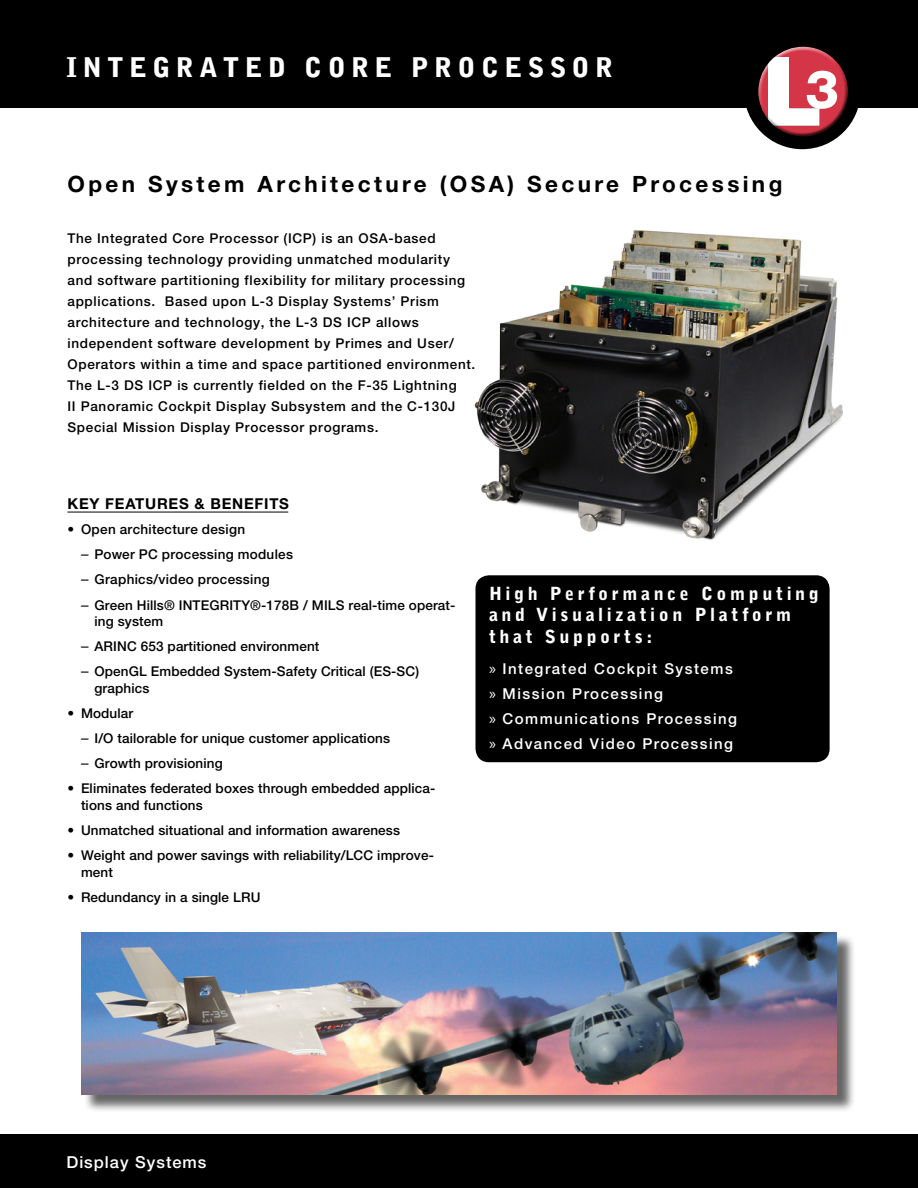
<style>
.page{position:relative;width:918px;height:1188px;background:#fff}
.page>*{position:absolute;margin:0;border:0;box-sizing:border-box;transform-origin:0 0}
.t1{font:900 27px "Bell Gothic Std";letter-spacing:.2em;color:#fff}
.Product_Description{font:700 22.5px "Helvetica Neue LT Std";letter-spacing:.15em;color:#000}
.t2{font:900 18px/21.6px "Bell Gothic Std";letter-spacing:.2em;color:#fff}
.t3{font:500 16.5px "Helvetica Neue LT Std";letter-spacing:.06em;color:#fff}
.t4{font:500 15px "Helvetica Neue LT Std";letter-spacing:.1em;color:#fff}
.Paragraph_header{font:700 15px "Helvetica Neue LT Std";letter-spacing:.05em;color:#000}
.bullets{font:500 13.5px/16.5px "Helvetica Neue LT Std";letter-spacing:.01em;color:#000}
.Paragraph_text{font:500 13.5px/21px "Helvetica Neue LT Std";letter-spacing:.05em;color:#000}
.s1{font-family:"Helvetica";font-weight:400}
.s2{font-family:"Myriad Pro";font-weight:400;font-size:16.5px}
</style>
<div class="page">
<div style="left:0;top:0;width:918px;height:108px;background:#000"></div>
<div style="left:744px;top:33px;width:117px;height:116px;background:#000;border-radius:50%"></div>
<div style="left:757px;top:47px;width:88px;height:82px;background:#fff;opacity:.75"></div>
<div style="left:759px;top:54px;width:90px;height:84px;background:#000;opacity:.75"></div>
<div style="left:0;top:1134px;width:918px;height:54px;background:#000"></div>
<hr style="left:68px;top:512px;width:220px;height:1px;background:#000">
<img style="left:475px;top:230px;width:368px;height:310px">
<div style="left:476px;top:575px;width:354px;height:187px;background:#000;border-radius:14px"></div>
<div style="left:83px;top:934px;width:772px;height:179px;background:#000;opacity:.6"></div>
<img style="left:81px;top:932px;width:756px;height:162px">
<p class="t1" style="left:66px;top:52px;width:548px">INTEGRATED CORE PROCESSOR</p>
<p class="Product_Description" style="left:68px;top:170px;width:716px">Open System Architecture (OSA) Secure Processing</p>
<p class="Paragraph_text" style="left:68px;top:228px;width:409px">The Integrated Core Processor (ICP) is an OSA-based processing technology providing unmatched modularity and software partitioning flexibility for military processing applications. Based upon L-3 Display Systems’ Prism architecture and technology, the L-3 DS ICP allows independent software development by Primes and User/ Operators within a time and space partitioned environment.<br>The L-3 DS ICP is currently fielded on the F-35 Lightning<br>II Panoramic Cockpit Display Subsystem and the C-130J Special Mission Display Processor programs.</p>
<p class="Paragraph_header" style="left:68px;top:494px;width:223px">KEY FEATURES &amp; BENEFITS</p>
<p class="bullets" style="left:68px;top:521px;width:179px">• Open architecture design</p>
<p class="bullets" style="left:81px;top:546px;width:214px"><span class="s1">–</span> Power PC processing modules</p>
<p class="bullets" style="left:81px;top:571px;width:190px"><span class="s1">–</span> Graphics/video processing</p>
<p class="bullets" style="left:94px;top:596px;width:362px;text-indent:-14px"><span class="s1">–</span> Green Hills® INTEGRITY®-178B / MILS real-time operat&shy;ing system</p>
<p class="bullets" style="left:81px;top:638px;width:240px"><span class="s1">–</span> ARINC 653 partitioned environment</p>
<p class="bullets" style="left:94px;top:663px;width:326px;text-indent:-14px"><span class="s1">–</span> OpenGL Embedded System-Safety Critical (ES-SC) graphics</p>
<p class="bullets" style="left:68px;top:705px;width:67px">• Modular</p>
<p class="bullets" style="left:81px;top:730px;width:311px"><span class="s1">–</span> I/O tailorable for unique customer applications</p>
<p class="bullets" style="left:81px;top:755px;width:143px"><span class="s1">–</span> Growth provisioning</p>
<p class="bullets" style="left:81px;top:780px;width:356px;text-indent:-14px">• Eliminates federated boxes through embedded applica&shy;tions and functions</p>
<p class="bullets" style="left:68px;top:822px;width:334px">• Unmatched situational and information awareness</p>
<p class="bullets" style="left:81px;top:847px;width:355px;text-indent:-14px">• Weight and power savings with reliability/LCC improve&shy;ment</p>
<p class="bullets" style="left:68px;top:889px;width:194px">• Redundancy in a single LRU</p>
<p class="t2" style="left:489px;top:583px;width:331px">High Performance Computing and Visualization Platform that Supports:</p>
<p class="t4" style="left:489px;top:660px;width:245px"><span class="s2">»</span> Integrated Cockpit Systems</p>
<p class="t4" style="left:489px;top:685px;width:176px"><span class="s2">»</span> Mission Processing</p>
<p class="t4" style="left:489px;top:710px;width:250px"><span class="s2">»</span> Communications Processing</p>
<p class="t4" style="left:489px;top:734px;width:246px"><span class="s2">»</span> Advanced Video Processing</p>
<p class="t3" style="left:66px;top:1152px;width:142px">Display Systems</p>
</div>
